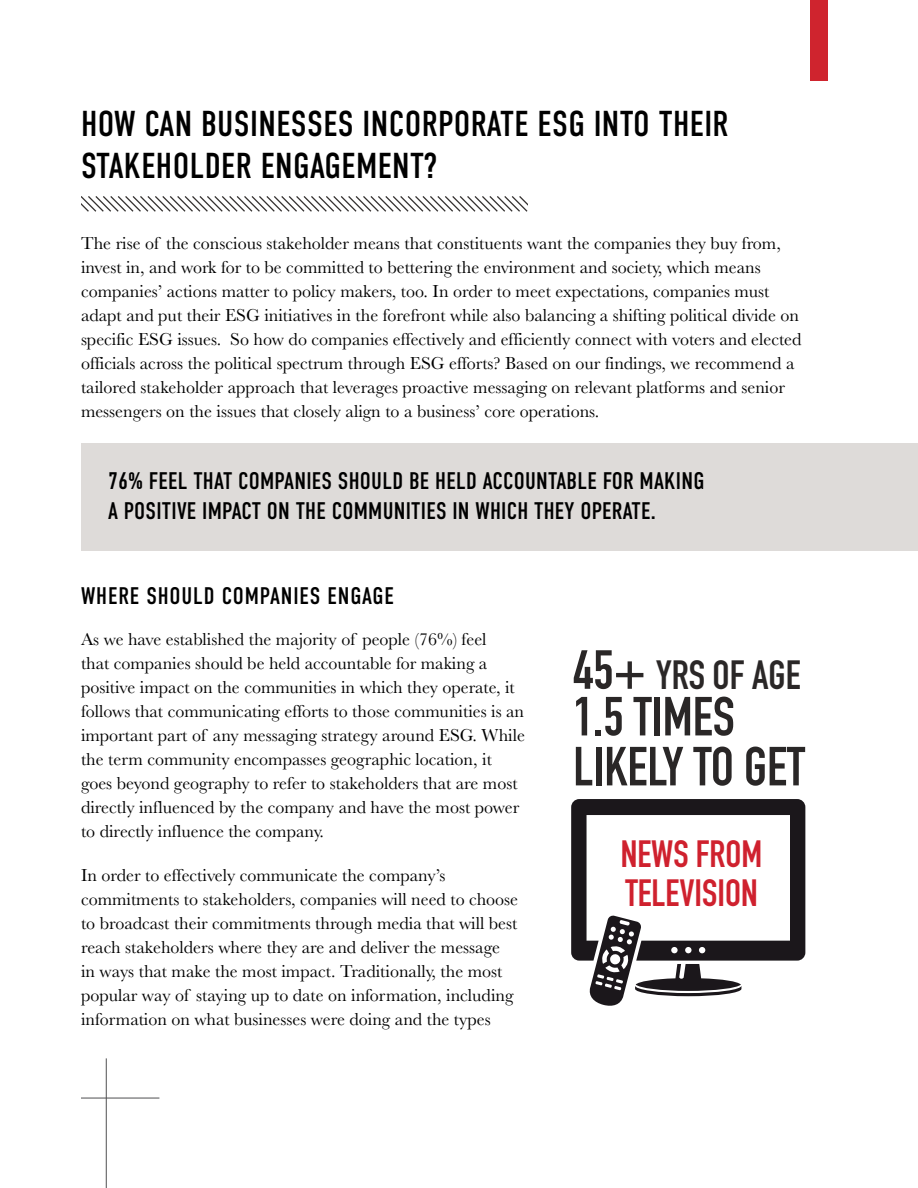
<style>
.page{position:relative;width:918px;height:1188px;background:#fff}
.page>*{position:absolute;margin:0;border:0;box-sizing:border-box;transform-origin:0 0}
.t1{font:700 54.15px/49.9px "DIN Condensed";color:#2a2727}
.t2{font:700 51.3px "DIN Condensed";color:#2a2727}
.t3{font:700 40.2px "DIN Condensed";color:#2a2727}
.t4{font:700 37.5px/38.8px "DIN Condensed";color:#cf212e}
.t5{font:36px/42px "DIN Condensed";letter-spacing:.01em;color:#000}
.t6{font:24px/30px "DIN Condensed";letter-spacing:.01em;color:#000}
.t7{font:24px "DIN Condensed";letter-spacing:.035em;color:#000}
.t8{font:18px/24px "Baskerville";color:#000}
.s1{font-size:54.15px}
</style>
<div class="page">
<div style="left:811px;top:0;width:17px;height:81px;background:#cf242e"></div>
<svg style="left:571px;top:799px;width:234px;height:207px"></svg>
<div style="left:81px;top:443px;width:837px;height:108px;background:#dedbd9"></div>
<svg style="left:81px;top:196px;width:446px;height:15px"></svg>
<hr style="left:106px;top:1058px;width:1px;height:130px;background:#4f4f51">
<hr style="left:81px;top:1098px;width:78px;height:1px;background:#4f4f51">
<h3 class="t5" style="left:81px;top:103px;width:649px">HOW CAN BUSINESSES INCORPORATE ESG INTO THEIR<br>STAKEHOLDER ENGAGEMENT?</h3>
<p class="t8" style="left:81px;top:231px;width:722px">The rise of the conscious stakeholder means that constituents want the companies they buy from, invest in, and work for to be committed to bettering the environment and society, which means companies’ actions matter to policy makers, too. In order to meet expectations, companies must adapt and put their ESG initiatives in the forefront while also balancing a shifting political divide on specific ESG issues. So how do companies effectively and efficiently connect with voters and elected officials across the political spectrum through ESG efforts? Based on our findings, we recommend a tailored stakeholder approach that leverages proactive messaging on relevant platforms and senior messengers on the issues that closely align to a business’ core operations.</p>
<h2 class="t2" style="left:686px;top:326px;width:222px">VOTERS WERE</h2>
<h3 class="t6" style="left:108px;top:466px;width:598px">76% FEEL THAT COMPANIES SHOULD BE HELD ACCOUNTABLE FOR MAKING<br>A POSITIVE IMPACT ON THE COMMUNITIES IN WHICH THEY OPERATE.</h3>
<h3 class="t7" style="left:81px;top:583px;width:314px">WHERE SHOULD COMPANIES ENGAGE</h3>
<p class="t8" style="left:81px;top:628px;width:445px">As we have established the majority of people (76%) feel<br>that companies should be held accountable for making a positive impact on the communities in which they operate, it follows that communicating efforts to those communities is an important part of any messaging strategy around ESG. While the term community encompasses geographic location, it goes beyond geography to refer to stakeholders that are most directly influenced by the company and have the most power to directly influence the company.</p>
<p class="t8" style="left:81px;top:864px;width:439px">In order to effectively communicate the company’s commitments to stakeholders, companies will need to choose to broadcast their commitments through media that will best reach stakeholders where they are and deliver the message in ways that make the most impact. Traditionally, the most popular way of staying up to date on information, including information on what businesses were doing and the types</p>
<h3 class="t3" style="left:573px;top:648px;width:229px"><span class="s1">45+</span> YRS OF AGE</h3>
<h1 class="t1" style="left:573px;top:691px;width:233px">1.5 TIMES<br>LIKELY TO GET</h1>
<h3 class="t4" style="left:621px;top:834px;width:143px">NEWS FROM<br>TELEVISION</h3>
</div>
